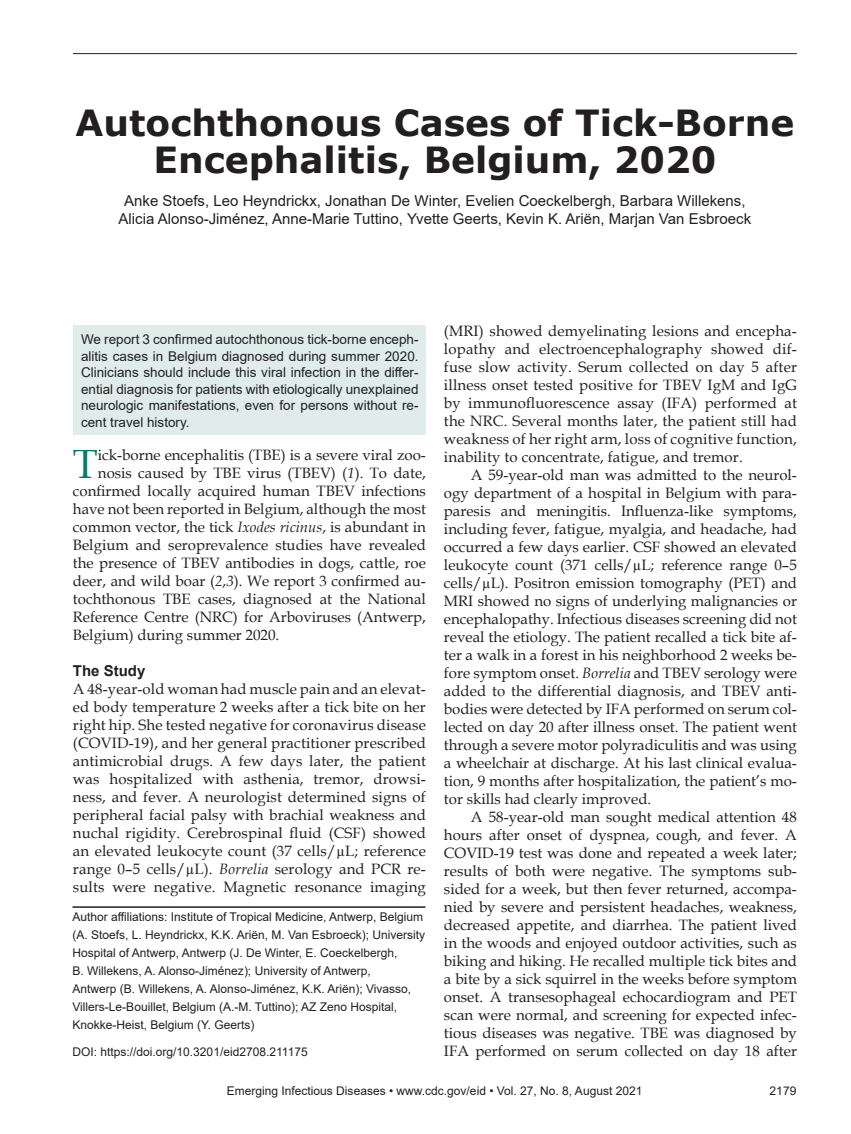
<style>
.page{position:relative;width:851px;height:1134px;background:#fff}
.page>*{position:absolute;margin:0;border:0;box-sizing:border-box;transform-origin:0 0}
.t1{font:40.8px "Book Antiqua";color:#007d70}
.t2{font:700 36px/37.5px "Verdana";color:#231f20;text-align:center}
.t3{font:15px/18px "Book Antiqua";color:#231f20;text-align:justify}
.t4{font:15px/18px "Arial";color:#231f20;text-align:center}
.t5{font:700 15px "Arial";color:#231f20}
.t6{font:13.5px/16.5px "Arial";color:#231f20;text-align:justify}
.t7{font:12px/18px "Arial";color:#231f20}
.s1{font-style:italic}
</style>
<div class="page">
<hr style="left:73px;top:53px;width:723px;height:1px;background:#231f20">
<hr style="left:72px;top:906px;width:353px;height:2px;background:#231f20">
<div style="left:73px;top:325px;width:353px;height:110px;background:#e0ecea"></div>
<h2 class="t2" style="left:76px;top:103px;width:720px">Autochthonous Cases of Tick-Borne<br>Encephalitis, Belgium, 2020</h2>
<p class="t4" style="left:119px;top:192px;width:634px">Anke Stoefs, Leo Heyndrickx, Jonathan De Winter, Evelien Coeckelbergh, Barbara Willekens,<br>Alicia Alonso-Jiménez, Anne-Marie Tuttino, Yvette Geerts, Kevin K. Ariën, Marjan Van Esbroeck</p>
<p class="t6" style="left:81px;top:331px;width:339px">We report 3 confirmed autochthonous tick-borne enceph&shy;alitis cases in Belgium diagnosed during summer 2020.<br>Clinicians should include this viral infection in the differ&shy;ential diagnosis for patients with etiologically unexplained neurologic manifestations, even for persons without re&shy;cent travel history.</p>
<h1 class="t1" style="left:73px;top:435px;width:26px">T</h1>
<p class="t3" style="left:98px;top:445px;width:329px">ick-borne encephalitis (TBE) is a severe viral zoo-</p>
<p class="t3" style="left:98px;top:463px;width:329px">nosis caused by TBE virus (TBEV) (<span class="s1">1</span>). To date,</p>
<p class="t3" style="left:73px;top:481px;width:354px">confirmed locally acquired human TBEV infections</p>
<p class="t3" style="left:73px;top:499px;width:354px">have not been reported in Belgium, although the most</p>
<p class="t3" style="left:73px;top:517px;width:354px">common vector, the tick <span class="s1">Ixodes ricinus</span>, is abundant in</p>
<p class="t3" style="left:73px;top:535px;width:354px">Belgium and seroprevalence studies have revealed</p>
<p class="t3" style="left:73px;top:553px;width:354px">the presence of TBEV antibodies in dogs, cattle, roe</p>
<p class="t3" style="left:73px;top:571px;width:354px">deer, and wild boar (<span class="s1">2</span>,<span class="s1">3</span>). We report 3 confirmed au-</p>
<p class="t3" style="left:73px;top:589px;width:354px">tochthonous TBE cases, diagnosed at the National</p>
<p class="t3" style="left:73px;top:607px;width:354px">Reference Centre (NRC) for Arboviruses (Antwerp,</p>
<p class="t3" style="left:73px;top:625px;width:208px">Belgium) during summer 2020.</p>
<p class="t5" style="left:73px;top:660px;width:74px">The Study</p>
<p class="t3" style="left:73px;top:679px;width:354px">A 48-year-old woman had muscle pain and an elevat&shy;ed body temperature 2 weeks after a tick bite on her right hip. She tested negative for coronavirus disease (COVID-19), and her general practitioner prescribed antimicrobial drugs. A few days later, the patient was hospitalized with asthenia, tremor, drowsi&shy;ness, and fever. A neurologist determined signs of peripheral facial palsy with brachial weakness and nuchal rigidity. Cerebrospinal fluid (CSF) showed an elevated leukocyte count (37 cells/µL; reference range 0–5 cells/µL). <span class="s1">Borrelia</span> serology and PCR re&shy;sults were negative. Magnetic resonance imaging</p>
<p class="t7" style="left:72px;top:908px;width:354px">Author affiliations: Institute of Tropical Medicine, Antwerp, Belgium (A. Stoefs, L. Heyndrickx, K.K. Ariën, M. Van Esbroeck); University Hospital of Antwerp, Antwerp (J. De Winter, E. Coeckelbergh,<br>B. Willekens, A. Alonso-Jiménez); University of Antwerp,<br>Antwerp (B. Willekens, A. Alonso-Jiménez, K.K. Ariën); Vivasso, Villers-Le-Bouillet, Belgium (A.-M. Tuttino); AZ Zeno Hospital, Knokke-Heist, Belgium (Y. Geerts)</p>
<p class="t7" style="left:72px;top:1043px;width:237px">DOI: https://doi.org/10.3201/eid2708.211175</p>
<p class="t3" style="left:444px;top:322px;width:354px">(MRI) showed demyelinating lesions and encepha&shy;lopathy and electroencephalography showed dif&shy;fuse slow activity. Serum collected on day 5 after illness onset tested positive for TBEV IgM and IgG by immunofluorescence assay (IFA) performed at the NRC. Several months later, the patient still had weakness of her right arm, loss of cognitive function, inability to concentrate, fatigue, and tremor.</p>
<p class="t3" style="left:444px;top:466px;width:354px;text-indent:27px">A 59-year-old man was admitted to the neurol&shy;ogy department of a hospital in Belgium with para&shy;paresis and meningitis. Influenza-like symptoms, including fever, fatigue, myalgia, and headache, had occurred a few days earlier. CSF showed an elevated leukocyte count (371 cells/µL; reference range 0–5 cells/µL). Positron emission tomography (PET) and MRI showed no signs of underlying malignancies or encephalopathy. Infectious diseases screening did not reveal the etiology. The patient recalled a tick bite af&shy;ter a walk in a forest in his neighborhood 2 weeks be&shy;fore symptom onset. <span class="s1">Borrelia</span> and TBEV serology were added to the differential diagnosis, and TBEV anti&shy;bodies were detected by IFA performed on serum col&shy;lected on day 20 after illness onset. The patient went through a severe motor polyradiculitis and was using a wheelchair at discharge. At his last clinical evalua&shy;tion, 9 months after hospitalization, the patient’s mo&shy;tor skills had clearly improved.</p>
<p class="t3" style="left:444px;top:808px;width:354px;text-indent:27px">A 58-year-old man sought medical attention 48 hours after onset of dyspnea, cough, and fever. A COVID-19 test was done and repeated a week later; results of both were negative. The symptoms sub&shy;sided for a week, but then fever returned, accompa&shy;nied by severe and persistent headaches, weakness, decreased appetite, and diarrhea. The patient lived in the woods and enjoyed outdoor activities, such as biking and hiking. He recalled multiple tick bites and a bite by a sick squirrel in the weeks before symptom onset. A transesophageal echocardiogram and PET scan were normal, and screening for expected infec&shy;tious diseases was negative. TBE was diagnosed by IFA performed on serum collected on day 18 after</p>
<p class="t7" style="left:227px;top:1082px;width:417px">Emerging Infectious Diseases • www.cdc.gov/eid • Vol. 27, No. 8, August 2021</p>
<p class="t7" style="left:769px;top:1082px;width:28px">2179</p>
</div>
